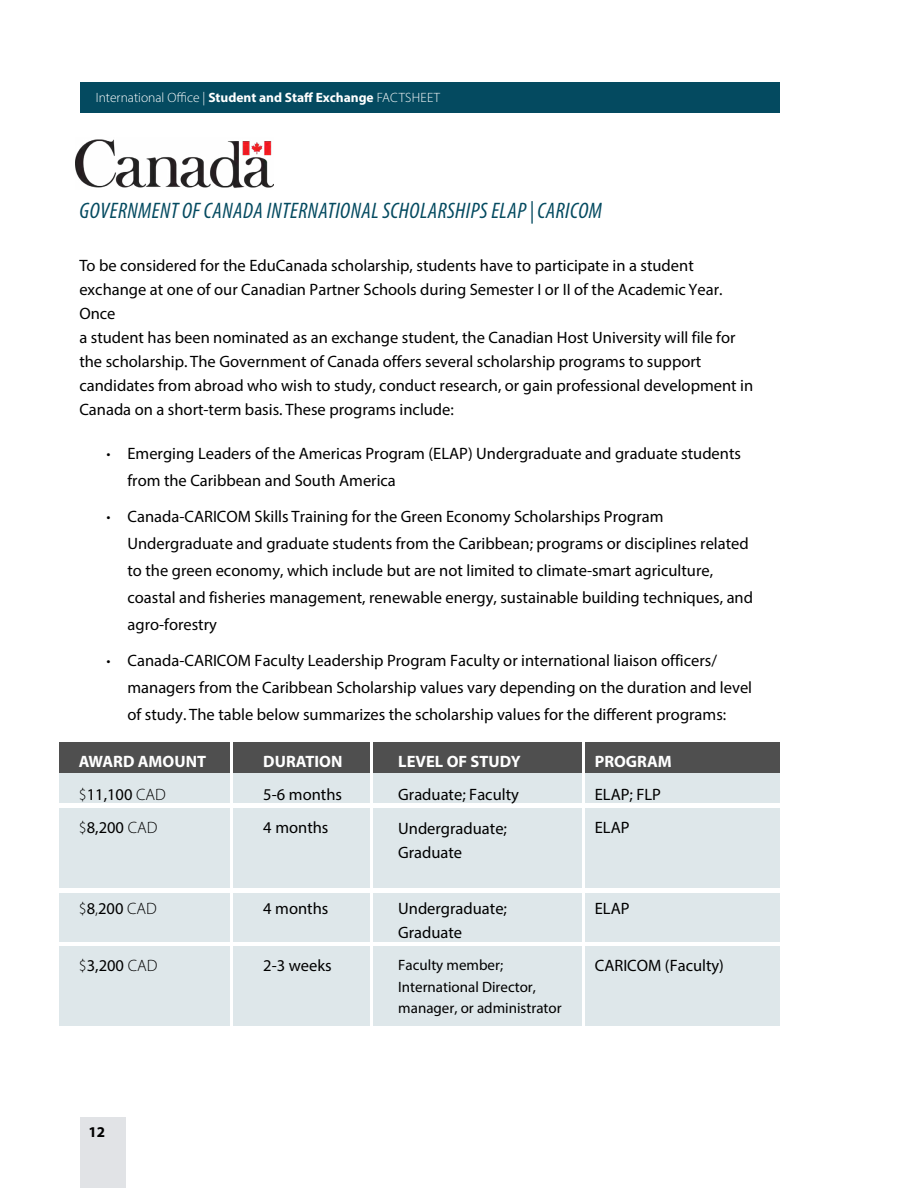
<style>
.page{position:relative;width:918px;height:1188px;background:#fff}
.page>*{position:absolute;margin:0;border:0;box-sizing:border-box;transform-origin:0 0}
.t1{font:italic condensed 22.5px "Myriad Pro";letter-spacing:.02em;color:#044a60}
.t2{font:16.5px/27px "Myriad Pro";color:#000}
.t3{font:700 16.5px "Myriad Pro";color:#fff}
.t4{font:300 16.5px "Myriad Pro";color:#000}
.t5{font:15px/21.9px "Myriad Pro";color:#000}
.t6{font:700 15px "Myriad Pro";color:#000}
.t7{font:300 13.5px "Myriad Pro";color:#fff}
.s1{font-weight:700}
.s2{font-weight:300}
.s3{font-weight:400}
</style>
<div class="page">
<div style="left:80px;top:1117px;width:46px;height:71px;background:#e1e3e6"></div>
<div style="left:80px;top:82px;width:700px;height:31px;background:#044a60"></div>
<div style="left:59px;top:744px;width:721px;height:59px;background:#dee7ea"></div>
<div style="left:59px;top:808px;width:721px;height:80px;background:#dee7ea"></div>
<div style="left:59px;top:893px;width:721px;height:48px;background:#dee7ea"></div>
<div style="left:59px;top:946px;width:721px;height:80px;background:#dee7ea"></div>
<div style="left:59px;top:742px;width:721px;height:30px;background:#4f4f4f"></div>
<img style="left:76px;top:139px;width:197px;height:49px">
<hr style="left:231px;top:736px;width:2px;height:302px;background:#fff">
<hr style="left:370px;top:736px;width:3px;height:302px;background:#fff">
<hr style="left:582px;top:736px;width:3px;height:302px;background:#fff">
<p class="t7" style="left:96px;top:89px;width:346px">International Office | <span class="s1">Student and Staff Exchange</span> FACTSHEET</p>
<h1 class="t1" style="left:80px;top:196px;width:524px">GOVERNMENT OF CANADA INTERNATIONAL SCHOLARSHIPS ELAP| CARICOM</h1>
<p class="t2" style="left:79px;top:253px;width:675px;line-height:24px">To be considered for the EduCanada scholarship, students have to participate in a student exchange at one of our Canadian Partner Schools during Semester I or II of the Academic Year.<br>Once<br>a student has been nominated as an exchange student, the Canadian Host University will file for the scholarship. The Government of Canada offers several scholarship programs to support candidates from abroad who wish to study, conduct research, or gain professional development in Canada on a short-term basis. These programs include:</p>
<p class="t2" style="left:127px;top:439px;width:615px;text-indent:-21px"><span class="s2">•</span> Emerging Leaders of the Americas Program (ELAP) Undergraduate and graduate students from the Caribbean and South America</p>
<p class="t2" style="left:127px;top:502px;width:627px;text-indent:-21px"><span class="s2">•</span> Canada-CARICOM Skills Training for the Green Economy Scholarships Program Undergraduate and graduate students from the Caribbean; programs or disciplines related to the green economy, which include but are not limited to climate-smart agriculture, coastal and fisheries management, renewable energy, sustainable building techniques, and agro-forestry</p>
<p class="t2" style="left:127px;top:646px;width:626px;text-indent:-21px"><span class="s2">•</span> Canada-CARICOM Faculty Leadership Program Faculty or international liaison officers/ managers from the Caribbean Scholarship values vary depending on the duration and level of study. The table below summarizes the scholarship values for the different programs:</p>
<p class="t3" style="left:79px;top:751px;width:129px">AWARD AMOUNT</p>
<p class="t3" style="left:263px;top:751px;width:81px">DURATION</p>
<p class="t3" style="left:398px;top:751px;width:124px">LEVEL OF STUDY</p>
<p class="t3" style="left:595px;top:751px;width:79px">PROGRAM</p>
<p class="t2" style="left:79px;top:781px;width:89px"><span class="s2">$</span>11,100 <span class="s2">CAD</span></p>
<p class="t2" style="left:263px;top:781px;width:80px">5-6 months</p>
<p class="t2" style="left:398px;top:781px;width:122px">Graduate; Faculty</p>
<p class="t2" style="left:595px;top:781px;width:68px">ELAP; FLP</p>
<p class="t2" style="left:263px;top:814px;width:67px">4 months</p>
<p class="t2" style="left:398px;top:814px;width:110px">Undergraduate;</p>
<p class="t2" style="left:595px;top:814px;width:36px">ELAP</p>
<p class="t2" style="left:398px;top:838px;width:66px">Graduate</p>
<p class="t4" style="left:79px;top:899px;width:80px">$<span class="s3">8</span>,<span class="s3">200</span> CAD</p>
<p class="t2" style="left:263px;top:895px;width:67px">4 months</p>
<p class="t2" style="left:398px;top:895px;width:110px">Undergraduate;</p>
<p class="t2" style="left:595px;top:895px;width:36px">ELAP</p>
<p class="t2" style="left:398px;top:919px;width:66px">Graduate</p>
<p class="t2" style="left:263px;top:952px;width:70px">2-3 weeks</p>
<p class="t5" style="left:398px;top:953px;width:106px">Faculty member;</p>
<p class="t2" style="left:595px;top:952px;width:131px">CARICOM (Faculty)</p>
<p class="t5" style="left:398px;top:975px;width:165px">International Director, manager, or administrator</p>
<p class="t6" style="left:89px;top:1122px;width:18px">12</p>
</div>
